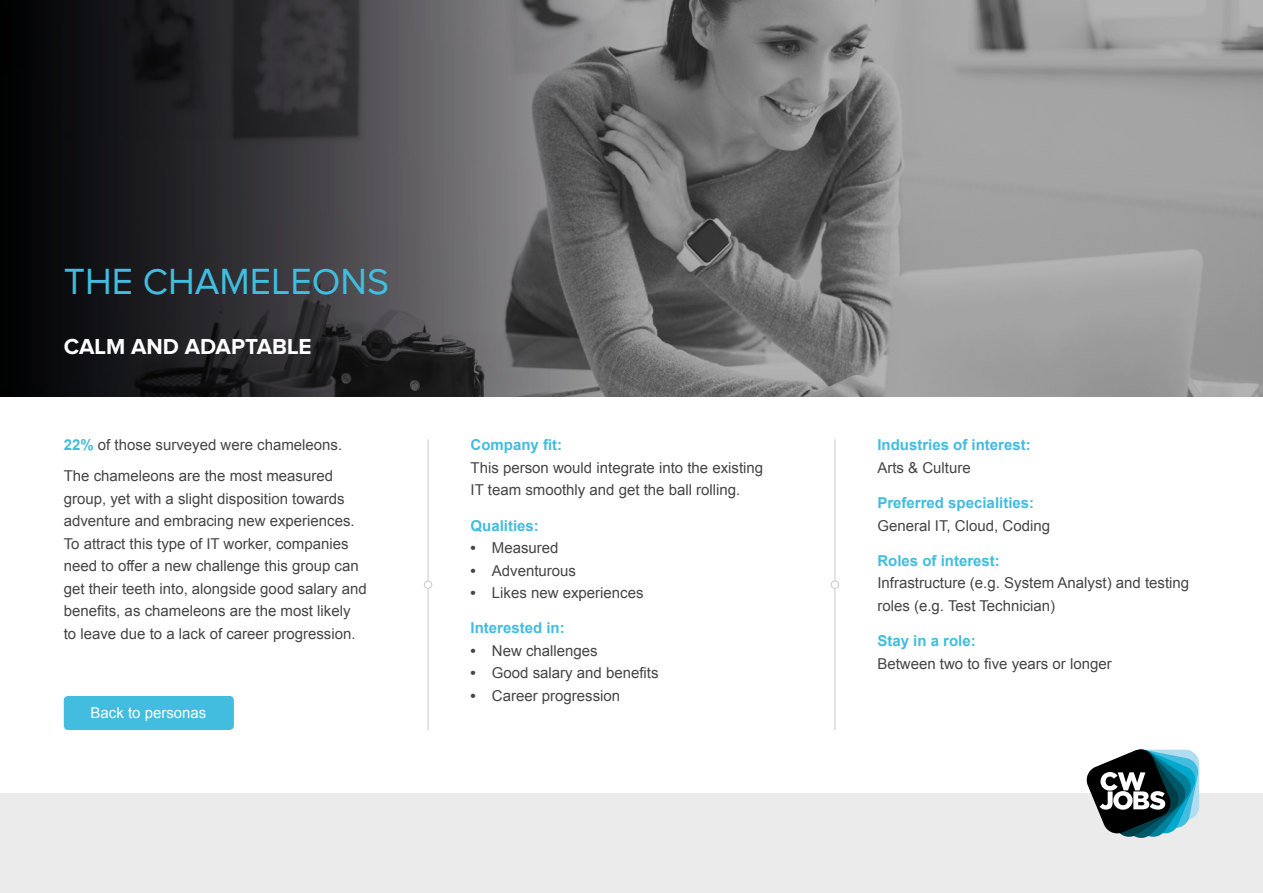
<style>
.page{position:relative;width:1263px;height:893px;background:#fff}
.page>*{position:absolute;margin:0;border:0;box-sizing:border-box;transform-origin:0 0}
.t1{font:37.5px "Proxima Nova";color:#42bcdf}
.t2{font:700 22.5px "Proxima Nova";color:#fff}
.t3{font:15px/22.5px "Arial";color:#454545}
.t4{font:700 15px "Arial";color:#42bcdf}
.t5{font:15px "Arial";color:#fff}
.s1{font-weight:700;color:#42bcdf}
.s2{font-weight:700}
</style>
<div class="page">
<img style="left:631px;top:0;width:632px;height:397px">
<svg style="left:0;top:0;width:631px;height:397px;background:#3d3c3f"></svg>
<hr style="left:834px;top:439px;width:1px;height:291px;background:#ccc">
<div style="left:831px;top:581px;width:8px;height:7px;background:#fff;border-radius:50%"></div>
<div style="left:831px;top:580px;width:8px;height:9px;border:1px solid #ccc;border-radius:50%"></div>
<div style="left:0;top:794px;width:1263px;height:99px;background:#ebebeb"></div>
<svg style="left:1087px;top:750px;width:112px;height:88px"></svg>
<hr style="left:427px;top:439px;width:2px;height:291px;background:#ccc">
<div style="left:424px;top:581px;width:8px;height:7px;background:#fff;border-radius:50%"></div>
<div style="left:424px;top:580px;width:8px;height:9px;border:1px solid #ccc;border-radius:50%"></div>
<div style="left:64px;top:696px;width:170px;height:34px;background:#42bcdf;border-radius:4px"></div>
<h1 class="t1" style="left:64px;top:260px;width:327px">THE CHAMELEONS</h1>
<h2 class="t2" style="left:64px;top:337px;width:249px">CALM AND ADAPTABLE</h2>
<p class="t3" style="left:64px;top:430px;width:280px;line-height:31px"><span class="s1">22%</span> of those surveyed were chameleons.<br>The chameleons are the most measured</p>
<p class="t3" style="left:64px;top:487px;width:305px">group, yet with a slight disposition towards adventure and embracing new experiences.<br>To attract this type of IT worker, companies need to offer a new challenge this group can get their teeth into, alongside good salary and benefits, as chameleons are the most likely<br>to leave due to a lack of career progression.</p>
<p class="t5" style="left:91px;top:703px;width:117px">Back to personas</p>
<p class="t4" style="left:471px;top:434px;width:93px">Company fit:</p>
<p class="t3" style="left:471px;top:456px;width:294px">This person would integrate into the existing<br>IT team smoothly and get the ball rolling.</p>
<p class="t4" style="left:471px;top:515px;width:70px">Qualities:</p>
<p class="t3" style="left:471px;top:537px;width:89px"><span class="s2">•</span> Measured</p>
<p class="t3" style="left:471px;top:559px;width:107px"><span class="s2">•</span> Adventurous</p>
<p class="t3" style="left:471px;top:582px;width:174px"><span class="s2">•</span> Likes new experiences</p>
<p class="t4" style="left:471px;top:617px;width:96px">Interested in:</p>
<p class="t3" style="left:471px;top:639px;width:129px"><span class="s2">•</span> New challenges</p>
<p class="t3" style="left:471px;top:662px;width:190px"><span class="s2">•</span> Good salary and benefits</p>
<p class="t3" style="left:471px;top:684px;width:151px"><span class="s2">•</span> Career progression</p>
<p class="t4" style="left:877px;top:434px;width:155px">Industries of interest:</p>
<p class="t3" style="left:877px;top:456px;width:95px">Arts &amp; Culture</p>
<p class="t4" style="left:877px;top:492px;width:158px">Preferred specialities:</p>
<p class="t3" style="left:877px;top:514px;width:174px">General IT, Cloud, Coding</p>
<p class="t4" style="left:877px;top:550px;width:124px">Roles of interest:</p>
<p class="t3" style="left:877px;top:572px;width:313px">Infrastructure (e.g. System Analyst) and testing roles (e.g. Test Technician)</p>
<p class="t4" style="left:877px;top:630px;width:100px">Stay in a role:</p>
<p class="t3" style="left:877px;top:652px;width:236px">Between two to five years or longer</p>
</div>
